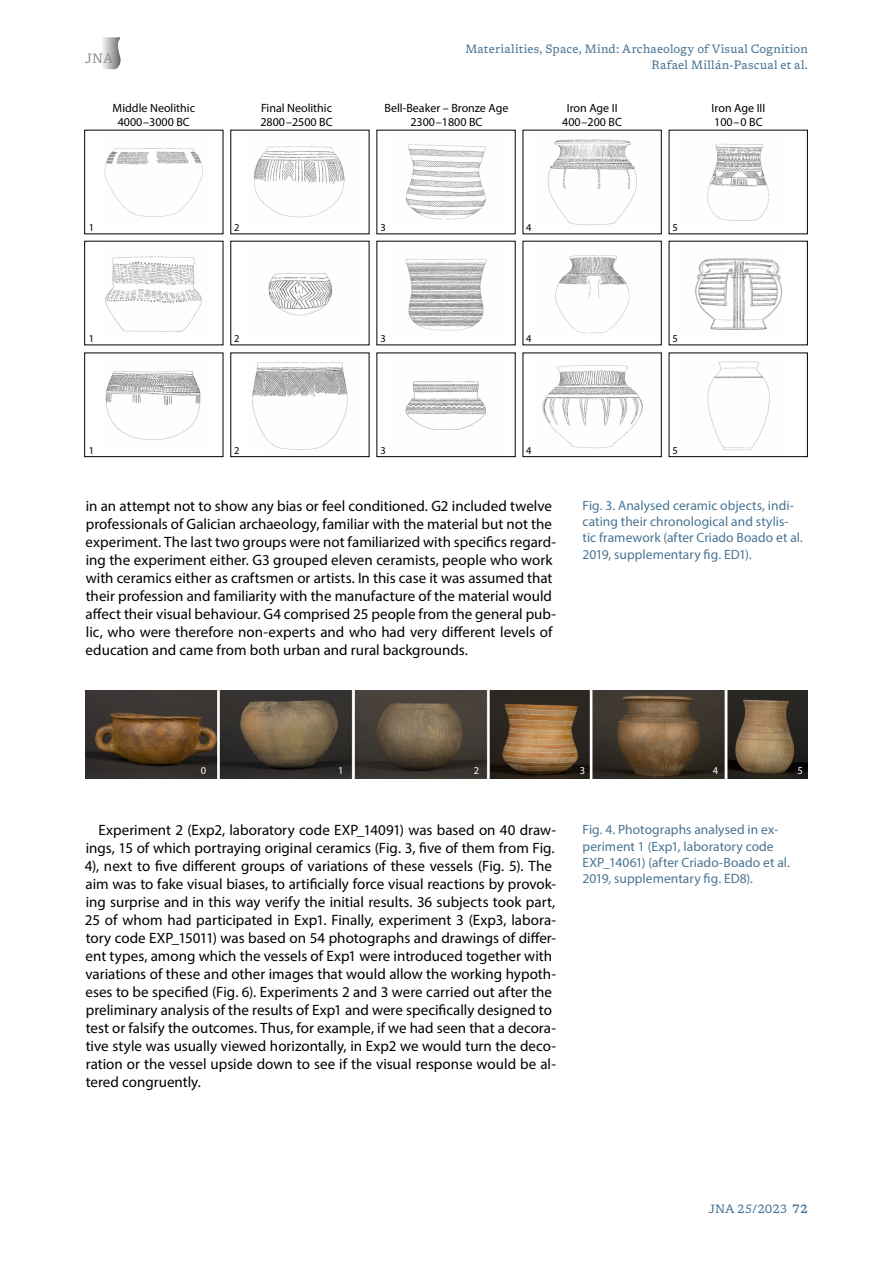
<style>
.page{position:relative;width:893px;height:1263px;background:#fff}
.page>*{position:absolute;margin:0;border:0;box-sizing:border-box;transform-origin:0 0}
.t1{font:15px/18px "Myriad Pro";color:#000}
.t2{font:13.5px/16.2px "Myriad Pro";letter-spacing:.005em;color:#497392}
.t3{font:13.5px "Newsreader 9 pt";color:#8f908f;scale:.96 1}
.t4{font:12px/14.4px "Myriad Pro";color:#000;text-align:center}
.t5{font:12px/16.2px "Newsreader 9 pt";letter-spacing:.02em;color:#497392;text-align:right;scale:.94 1}
.t6{font:12px "Newsreader 9 pt";color:#497392}
.t7{font:10.5px "Myriad Pro";color:#000}
.t8{font:10.5px "Myriad Pro";color:#fff}
.s1{font-weight:500}
</style>
<div class="page">
<svg style="left:103px;top:37px;width:18px;height:32px"></svg>
<img style="left:84px;top:129px;width:723px;height:328px">
<div style="left:84px;top:353px;width:139px;height:104px;border:1px solid #000"></div>
<div style="left:669px;top:353px;width:139px;height:104px;border:1px solid #000"></div>
<img style="left:85px;top:691px;width:723px;height:88px">
<p class="t3" style="left:85px;top:49px;width:31px">JNA</p>
<p class="t5" style="left:465px;top:40px;width:366px">Materialities, Space, Mind: Archaeology of Visual Cognition<br>Rafael Millán-Pascual et al.</p>
<p class="t4" style="left:113px;top:100px;width:84px">Middle Neolithic<br>4000–3000 BC</p>
<p class="t4" style="left:260px;top:100px;width:74px;text-align:left">Final Neolithic<br>2800–2500 BC</p>
<p class="t4" style="left:384px;top:100px;width:125px">Bell-Beaker – Bronze Age<br>2300–1800 BC</p>
<p class="t4" style="left:562px;top:100px;width:61px">Iron Age II<br>400–200 BC</p>
<p class="t4" style="left:712px;top:100px;width:55px;text-align:left">Iron Age III<br>100–0 BC</p>
<p class="t7" style="left:89px;top:221px;width:7px">1</p>
<p class="t7" style="left:234px;top:221px;width:7px">2</p>
<p class="t7" style="left:380px;top:221px;width:7px">3</p>
<p class="t7" style="left:526px;top:221px;width:7px">4</p>
<p class="t7" style="left:672px;top:221px;width:7px">5</p>
<p class="t7" style="left:89px;top:332px;width:7px">1</p>
<p class="t7" style="left:234px;top:332px;width:7px">2</p>
<p class="t7" style="left:380px;top:332px;width:7px">3</p>
<p class="t7" style="left:526px;top:332px;width:7px">4</p>
<p class="t7" style="left:672px;top:332px;width:7px">5</p>
<p class="t7" style="left:89px;top:444px;width:7px">1</p>
<p class="t7" style="left:234px;top:444px;width:7px">2</p>
<p class="t7" style="left:380px;top:444px;width:7px">3</p>
<p class="t7" style="left:526px;top:444px;width:7px">4</p>
<p class="t7" style="left:672px;top:444px;width:7px">5</p>
<p class="t1" style="left:85px;top:496px;width:472px">in an attempt not to show any bias or feel conditioned. G2 included twelve professionals of Galician archaeology, familiar with the material but not the experiment. The last two groups were not familiarized with specifics regard&shy;ing the experiment either. G3 grouped eleven ceramists, people who work with ceramics either as craftsmen or artists. In this case it was assumed that their profession and familiarity with the manufacture of the material would affect their visual behaviour. G4 comprised 25 people from the general pub&shy;lic, who were therefore non-experts and who had very different levels of education and came from both urban and rural backgrounds.</p>
<p class="t2" style="left:583px;top:497px;width:222px">Fig. 3. Analysed ceramic objects, indi&shy;cating their chronological and stylis&shy;tic framework (after Criado Boado et al.<br>2019, supplementary fig. ED1).</p>
<p class="t8" style="left:201px;top:764px;width:7px">0</p>
<p class="t8" style="left:338px;top:764px;width:7px">1</p>
<p class="t8" style="left:474px;top:764px;width:7px">2</p>
<p class="t8" style="left:580px;top:764px;width:7px">3</p>
<p class="t8" style="left:713px;top:764px;width:7px">4</p>
<p class="t8" style="left:797px;top:764px;width:7px">5</p>
<p class="t1" style="left:85px;top:820px;width:473px;text-indent:14px">Experiment 2 (Exp2, laboratory code EXP_14091) was based on 40 draw&shy;ings, 15 of which portraying original ceramics (Fig. 3, five of them from Fig.<br>4), next to five different groups of variations of these vessels (Fig. 5). The aim was to fake visual biases, to artificially force visual reactions by provok&shy;ing surprise and in this way verify the initial results. 36 subjects took part, 25 of whom had participated in Exp1. Finally, experiment 3 (Exp3, labora&shy;tory code EXP_15011) was based on 54 photographs and drawings of differ&shy;ent types, among which the vessels of Exp1 were introduced together with variations of these and other images that would allow the working hypoth&shy;eses to be specified (Fig. 6). Experiments 2 and 3 were carried out after the preliminary analysis of the results of Exp1 and were specifically designed to test or falsify the outcomes. Thus, for example, if we had seen that a decora&shy;tive style was usually viewed horizontally, in Exp2 we would turn the deco&shy;ration or the vessel upside down to see if the visual response would be al&shy;tered congruently.</p>
<p class="t2" style="left:583px;top:821px;width:209px">Fig. 4. Photographs analysed in ex&shy;periment 1 (Exp1, laboratory code EXP_14061) (after Criado-Boado et al.<br>2019, supplementary fig. ED8).</p>
<p class="t6" style="left:709px;top:1200px;width:101px">JNA 25/2023 <span class="s1">72</span></p>
</div>
